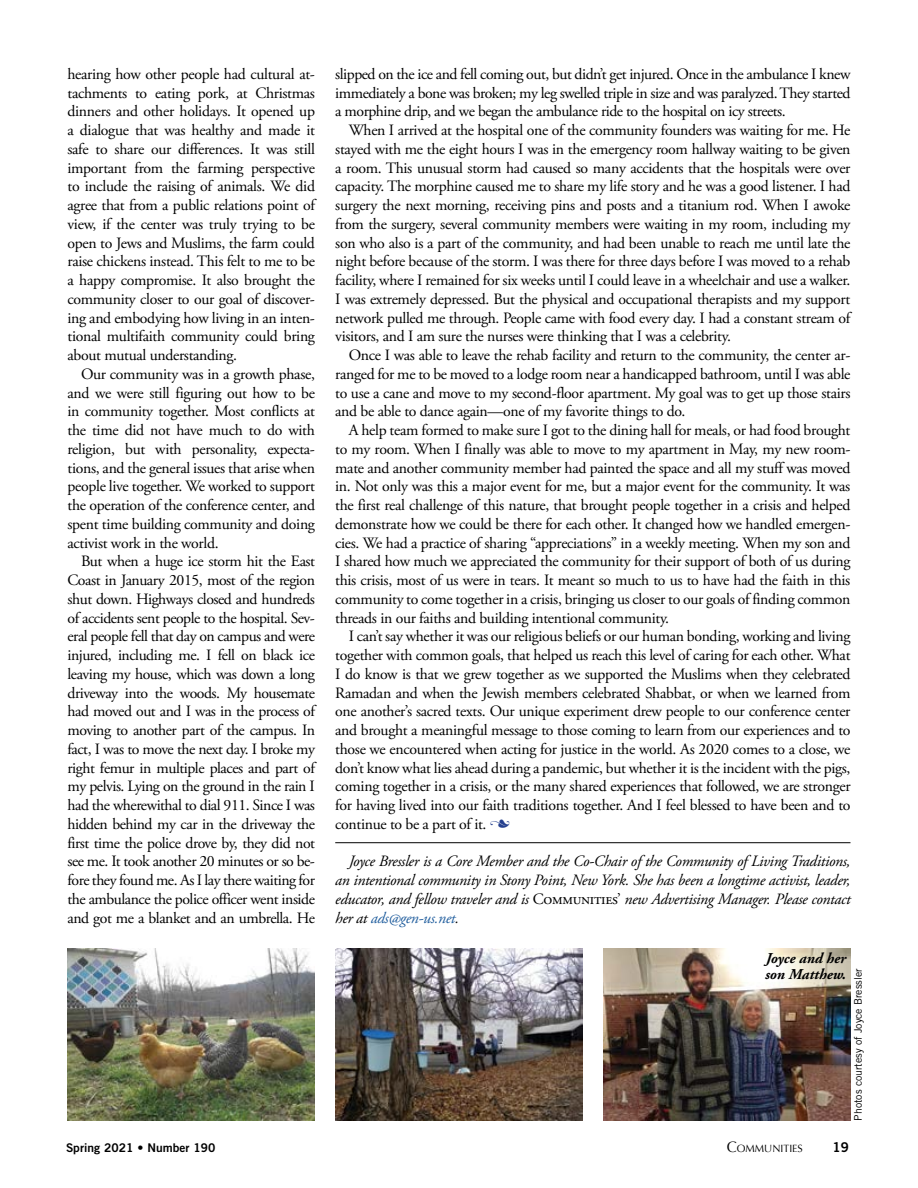
<style>
.page{position:relative;width:918px;height:1188px;background:#fff}
.page>*{position:absolute;margin:0;border:0;box-sizing:border-box;transform-origin:0 0}
.t1{font:15.75px/18.8px "Adobe Garamond Pro";letter-spacing:-.03em;color:#000;text-align:justify}
.t2{font:italic 15.75px/18.8px "Adobe Garamond Pro";letter-spacing:-.02em;color:#000;text-align:justify}
.t3{font:italic 700 15px/16.5px "Adobe Garamond Pro";color:#000}
.t4{font:13.5px "Trade Gothic Bold Two";color:#000}
.t5{font:12px "Trade Gothic Bold Two";color:#000}
.t6{font:10.5px "Trade Gothic";color:#000}
.t7{font:10.5px "Optima";color:#000}
.s1{font-family:"Type Embellishments One Let Plain";color:#25408f}
.s2{font-style:normal}
.s3{color:#215e9e}
.s4{font-size:15px}
</style>
<div class="page">
<img style="left:68px;top:948px;width:247px;height:172px">
<img style="left:335px;top:949px;width:248px;height:171px">
<img style="left:603px;top:949px;width:247px;height:171px">
<hr style="left:335px;top:842px;width:515px;height:1px;background:#000">
<p class="t1" style="left:68px;top:65px;width:251px">hearing how other people had cultural at&shy;tachments to eating pork, at Christmas dinners and other holidays. It opened up a dialogue that was healthy and made it safe to share our differences. It was still important from the farming perspective to include the raising of animals. We did agree that from a public relations point of view, if the center was truly trying to be open to Jews and Muslims, the farm could raise chickens instead. This felt to me to be a happy compromise. It also brought the community closer to our goal of discover&shy;ing and embodying how living in an inten&shy;tional multifaith community could bring about mutual understanding.</p>
<p class="t1" style="left:68px;top:365px;width:249px;text-indent:14px">Our community was in a growth phase, and we were still figuring out how to be in community together. Most conflicts at the time did not have much to do with religion, but with personality, expecta&shy;tions, and the general issues that arise when people live together. We worked to support the operation of the conference center, and spent time building community and doing activist work in the world.</p>
<p class="t1" style="left:68px;top:553px;width:251px;text-indent:14px">But when a huge ice storm hit the East Coast in January 2015, most of the region shut down. Highways closed and hundreds of accidents sent people to the hospital. Sev&shy;eral people fell that day on campus and were injured, including me. I fell on black ice leaving my house, which was down a long driveway into the woods. My housemate had moved out and I was in the process of moving to another part of the campus. In fact, I was to move the next day. I broke my right femur in multiple places and part of my pelvis. Lying on the ground in the rain I had the wherewithal to dial 911. Since I was hidden behind my car in the driveway the first time the police drove by, they did not see me. It took another 20 minutes or so be&shy;fore they found me. As I lay there waiting for the ambulance the police officer went inside and got me a blanket and an umbrella. He</p>
<p class="t1" style="left:335px;top:65px;width:517px">slipped on the ice and fell coming out, but didn’t get injured. Once in the ambulance I knew immediately a bone was broken; my leg swelled triple in size and was paralyzed. They started a morphine drip, and we began the ambulance ride to the hospital on icy streets.</p>
<p class="t1" style="left:335px;top:121px;width:519px;text-align:left;text-indent:14px">When I arrived at the hospital one of the community founders was waiting for me. He stayed with me the eight hours I was in the emergency room hallway waiting to be given a room. This unusual storm had caused so many accidents that the hospitals were over capacity. The morphine caused me to share my life story and he was a good listener. I had surgery the next morning, receiving pins and posts and a titanium rod. When I awoke from the surgery, several community members were waiting in my room, including my son who also is a part of the community, and had been unable to reach me until late the night before because of the storm. I was there for three days before I was moved to a rehab facility, where I remained for six weeks until I could leave in a wheelchair and use a walker.<br>I was extremely depressed. But the physical and occupational therapists and my support network pulled me through. People came with food every day. I had a constant stream of visitors, and I am sure the nurses were thinking that I was a celebrity.</p>
<p class="t1" style="left:335px;top:346px;width:517px;text-indent:14px">Once I was able to leave the rehab facility and return to the community, the center ar&shy;ranged for me to be moved to a lodge room near a handicapped bathroom, until I was able to use a cane and move to my second-floor apartment. My goal was to get up those stairs and be able to dance again—one of my favorite things to do.</p>
<p class="t1" style="left:335px;top:421px;width:517px;text-indent:14px">A help team formed to make sure I got to the dining hall for meals, or had food brought to my room. When I finally was able to move to my apartment in May, my new room&shy;mate and another community member had painted the space and all my stuff was moved in. Not only was this a major event for me, but a major event for the community. It was the first real challenge of this nature, that brought people together in a crisis and helped demonstrate how we could be there for each other. It changed how we handled emergen&shy;cies. We had a practice of sharing “appreciations” in a weekly meeting. When my son and I shared how much we appreciated the community for their support of both of us during this crisis, most of us were in tears. It meant so much to us to have had the faith in this community to come together in a crisis, bringing us closer to our goals of finding common threads in our faiths and building intentional community.</p>
<p class="t1" style="left:335px;top:628px;width:517px;text-indent:14px">I can’t say whether it was our religious beliefs or our human bonding, working and living together with common goals, that helped us reach this level of caring for each other. What I do know is that we grew together as we supported the Muslims when they celebrated Ramadan and when the Jewish members celebrated Shabbat, or when we learned from one another’s sacred texts. Our unique experiment drew people to our conference center and brought a meaningful message to those coming to learn from our experiences and to those we encountered when acting for justice in the world. As 2020 comes to a close, we don’t know what lies ahead during a pandemic, but whether it is the incident with the pigs, coming together in a crisis, or the many shared experiences that followed, we are stronger for having lived into our faith traditions together. And I feel blessed to have been and to continue to be a part of it. <span class="s1">n</span></p>
<p class="t2" style="left:335px;top:852px;width:517px;text-indent:14px">Joyce Bressler is a Core Member and the Co-Chair of the Community of Living Traditions, an intentional community in Stony Point, New York. She has been a longtime activist, leader, educator, and fellow traveler and is <span class="s2">Communities’</span> new Advertising Manager. Please contact her at <span class="s3">ads@gen-us.net</span>.</p>
<p class="t3" style="left:765px;top:950px;width:82px">Joyce and her son Matthew.</p>
<p class="t6" style="left:852px;top:1120px;width:154px;rotate:-90deg">Photos courtesy of Joyce Bressler</p>
<p class="t5" style="left:66px;top:1140px;width:151px">Spring 2021 • Number 190</p>
<p class="t7" style="left:727px;top:1142px;width:77px"><span class="s4">C</span>OMMUNITIES</p>
<p class="t4" style="left:833px;top:1139px;width:18px">19</p>
</div>
